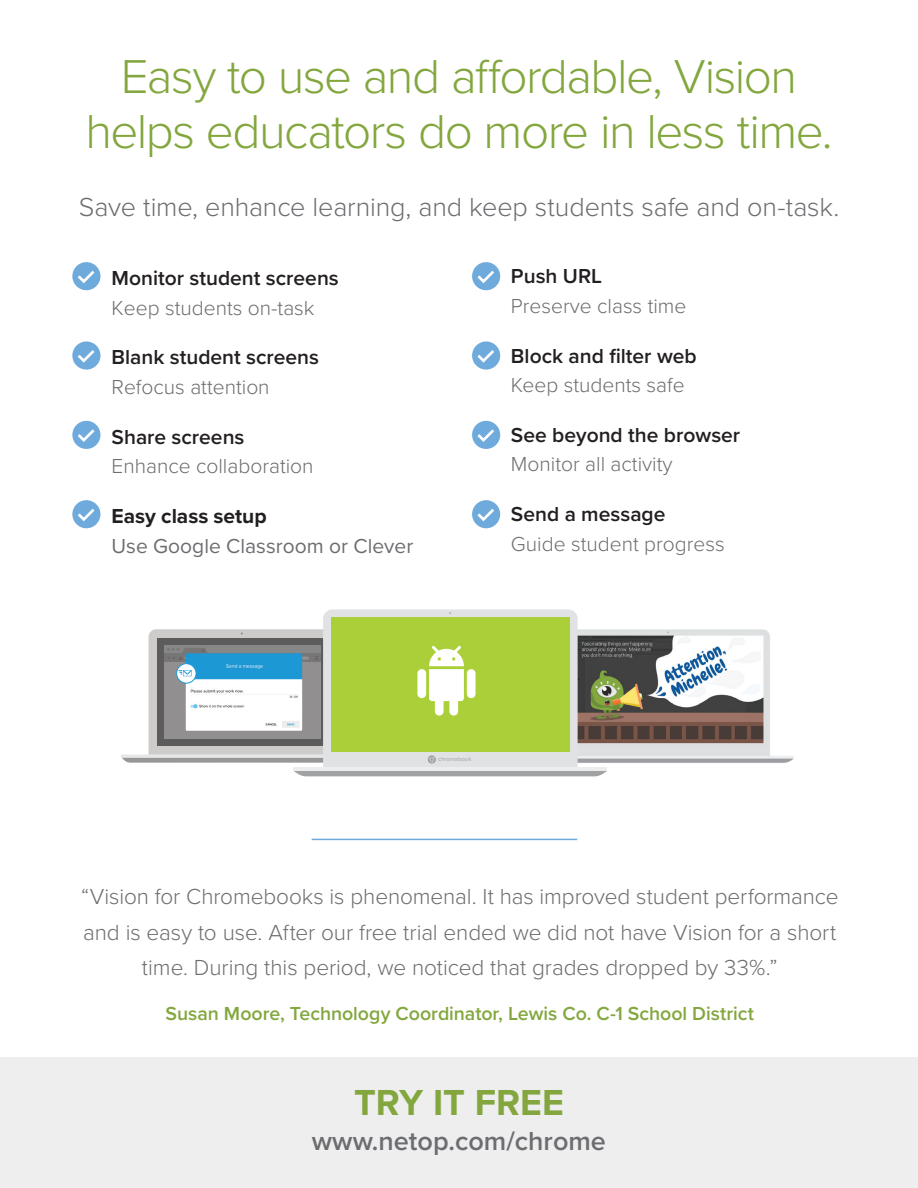
<style>
.page{position:relative;width:918px;height:1188px;background:#fff}
.page>*{position:absolute;margin:0;border:0;box-sizing:border-box;transform-origin:0 0}
.t1{font:300 49.35px/55.2px "Proxima Nova";letter-spacing:-.03em;color:#83a73e;text-align:center}
.t2{font:700 37.5px "Proxima Nova";color:#83a73e}
.t3{font:300 27px "Proxima Nova";letter-spacing:-.005em;color:#6c6d70}
.t4{font:600 27px "Proxima Nova";color:#6c6d70}
.t5{font:300 22.5px/35.4px "Proxima Nova";letter-spacing:-.005em;color:#6c6d70;text-align:center}
.t6{font:300 21px "Proxima Nova";color:#6c6d70}
.t7{font:600 21px "Proxima Nova";color:#231f20}
.t8{font:21px "Proxima Nova";color:#6c6d70}
.t9{font:700 21px "Proxima Nova";color:#231f20}
.t10{font:600 19.5px "Proxima Nova";color:#83a73e}
.t11{font:6px "Proxima Nova";color:#a0a2a3}
</style>
<div class="page">
<div style="left:0;top:1057px;width:918px;height:131px;background:#eeeeef"></div>
<div style="left:72px;top:262px;width:28px;height:28px;background:#6faadc;border-radius:50%"></div>
<svg style="left:75px;top:270px;width:20px;height:15px"></svg>
<div style="left:72px;top:341px;width:28px;height:29px;background:#6faadc;border-radius:50%"></div>
<svg style="left:75px;top:350px;width:20px;height:15px"></svg>
<div style="left:72px;top:421px;width:28px;height:28px;background:#6faadc;border-radius:50%"></div>
<svg style="left:75px;top:429px;width:20px;height:15px"></svg>
<div style="left:72px;top:500px;width:28px;height:28px;background:#6faadc;border-radius:50%"></div>
<svg style="left:75px;top:509px;width:20px;height:14px"></svg>
<div style="left:472px;top:262px;width:28px;height:28px;background:#6faadc;border-radius:50%"></div>
<svg style="left:477px;top:270px;width:17px;height:14px"></svg>
<div style="left:472px;top:341px;width:28px;height:29px;background:#6faadc;border-radius:50%"></div>
<svg style="left:475px;top:350px;width:22px;height:15px"></svg>
<div style="left:472px;top:421px;width:28px;height:28px;background:#6faadc;border-radius:50%"></div>
<svg style="left:475px;top:429px;width:19px;height:15px"></svg>
<div style="left:472px;top:500px;width:28px;height:28px;background:#6faadc;border-radius:50%"></div>
<svg style="left:477px;top:509px;width:17px;height:13px"></svg>
<img style="left:607px;top:629px;width:187px;height:134px">
<svg style="left:122px;top:609px;width:485px;height:167px"></svg>
<hr style="left:312px;top:839px;width:265px;height:1px;background:#6faadc">
<h1 class="t1" style="left:86px;top:46px;width:748px">Easy to use and affordable, Vision helps educators do more in less time.</h1>
<p class="t3" style="left:79px;top:187px;width:762px">Save time, enhance learning, and keep students safe and on-task.</p>
<p class="t7" style="left:112px;top:262px;width:229px">Monitor student screens</p>
<p class="t6" style="left:112px;top:292px;width:204px">Keep students on-task</p>
<p class="t7" style="left:112px;top:342px;width:209px">Blank student screens</p>
<p class="t6" style="left:112px;top:371px;width:160px">Refocus attention</p>
<p class="t7" style="left:112px;top:421px;width:134px">Share screens</p>
<p class="t6" style="left:112px;top:451px;width:203px">Enhance collaboration</p>
<p class="t9" style="left:112px;top:504px;width:157px">Easy class setup</p>
<p class="t8" style="left:112px;top:533px;width:303px">Use Google Classroom or Clever</p>
<p class="t7" style="left:511px;top:261px;width:93px">Push URL</p>
<p class="t6" style="left:511px;top:290px;width:177px">Preserve class time</p>
<p class="t7" style="left:511px;top:340px;width:187px">Block and filter web</p>
<p class="t6" style="left:511px;top:369px;width:175px">Keep students safe</p>
<p class="t7" style="left:511px;top:419px;width:231px">See beyond the browser</p>
<p class="t6" style="left:511px;top:449px;width:163px">Monitor all activity</p>
<p class="t7" style="left:511px;top:499px;width:156px">Send a message</p>
<p class="t6" style="left:511px;top:528px;width:215px">Guide student progress</p>
<p class="t11" style="left:438px;top:755px;width:35px">chromebook</p>
<p class="t5" style="left:81px;top:878px;width:759px">“Vision for Chromebooks is phenomenal. It has improved student performance and is easy to use. After our free trial ended we did not have Vision for a short time. During this period, we noticed that grades dropped by 33%.”</p>
<p class="t10" style="left:165px;top:999px;width:590px">Susan Moore, Technology Coordinator, Lewis Co. C-1 School District</p>
<h2 class="t2" style="left:354px;top:1075px;width:211px">TRY IT FREE</h2>
<p class="t4" style="left:312px;top:1121px;width:296px">www.netop.com/chrome</p>
</div>
